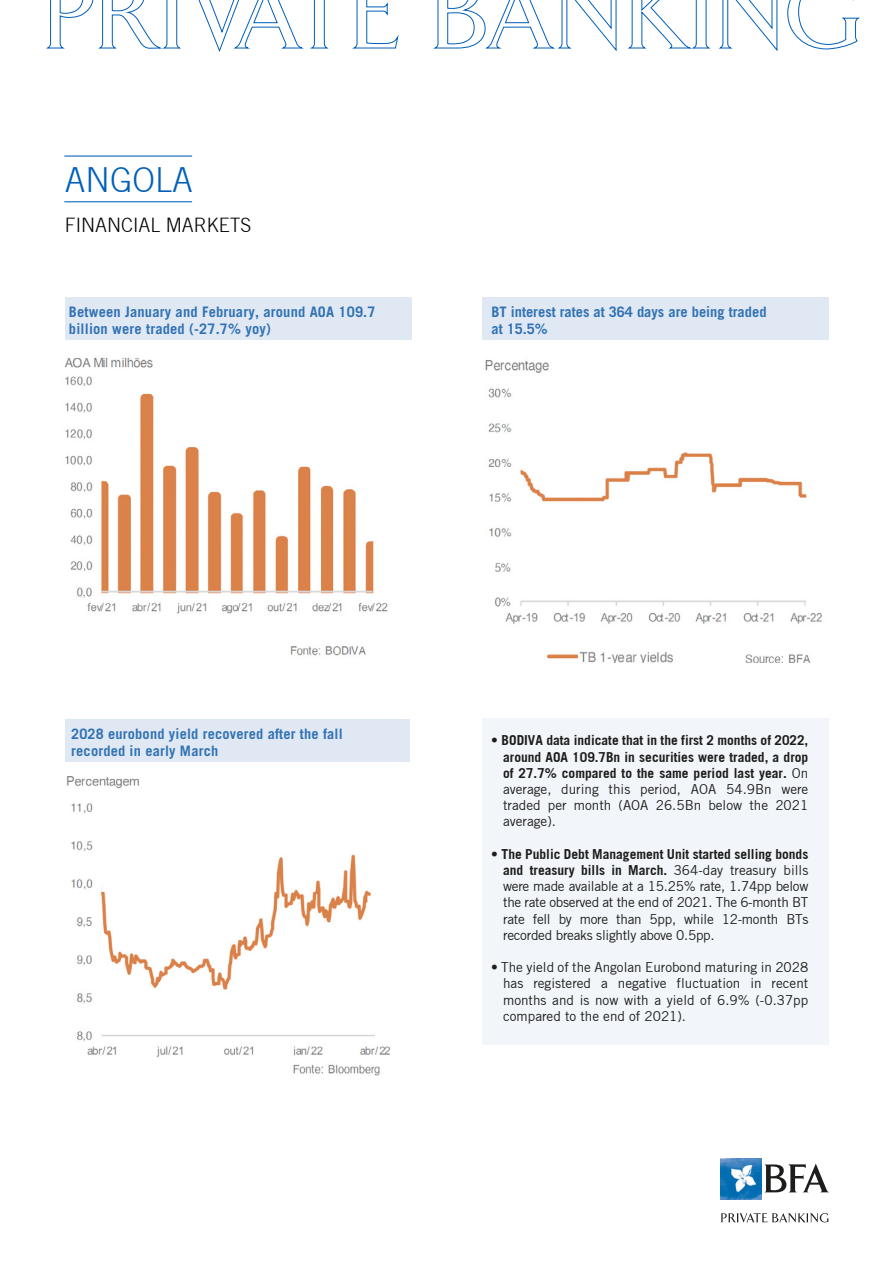
<style>
.page{position:relative;width:893px;height:1263px;background:#fff}
.page>*{position:absolute;margin:0;border:0;box-sizing:border-box;transform-origin:0 0}
.t1{font:300 33.9px "Trade Gothic";color:#005fb9}
.t2{font:300 19.5px "Trade Gothic";color:#010101}
.t3{font:700 14.55px/17.4px "Trade Gothic LT Std";letter-spacing:.01em;color:#3272b4}
.t4{font:700 14.4px/17.2px "Trade Gothic LT Std";letter-spacing:.01em;color:#3272b4}
.t5{font:13.5px/16.2px "Trade Gothic";letter-spacing:-.01em;color:#1d1d1b;text-align:justify}
.t6{font:700 13.5px/16.2px "Trade Gothic";color:#1d1d1b;text-align:justify}
.s1{font-weight:400}
.s2{font-weight:700}
</style>
<div class="page">
<div style="left:482px;top:718px;width:347px;height:327px;background:#f2f6fa"></div>
<svg style="left:46px;top:0;width:353px;height:51px"></svg>
<svg style="left:433px;top:0;width:184px;height:50px"></svg>
<svg style="left:628px;top:0;width:232px;height:50px"></svg>
<svg style="left:721px;top:1213px;width:108px;height:9px"></svg>
<img style="left:720px;top:1158px;width:41px;height:41px">
<svg style="left:764px;top:1163px;width:65px;height:29px"></svg>
<hr style="left:64px;top:201px;width:128px;height:1px;background:#005fb9">
<hr style="left:64px;top:155px;width:128px;height:2px;background:#005fb9">
<div style="left:65px;top:298px;width:347px;height:42px;background:#e0e9f3"></div>
<div style="left:482px;top:298px;width:347px;height:42px;background:#e0e9f3"></div>
<div style="left:65px;top:719px;width:345px;height:42px;background:#e0e9f3"></div>
<img style="left:64px;top:357px;width:324px;height:299px">
<img style="left:66px;top:776px;width:324px;height:300px">
<img style="left:485px;top:360px;width:338px;height:303px">
<h1 class="t1" style="left:65px;top:160px;width:129px">ANGOLA</h1>
<h2 class="t2" style="left:65px;top:214px;width:188px">FINANCIAL MARKETS</h2>
<p class="t3" style="left:69px;top:303px;width:308px">Between January and February, around AOA 109.7 billion were traded (-27.7% yoy)</p>
<p class="t3" style="left:491px;top:303px;width:277px">BT interest rates at 364 days are being traded at 15.5%</p>
<p class="t4" style="left:71px;top:724px;width:273px">2028 eurobond yield recovered after the fall recorded in early March</p>
<p class="t6" style="left:503px;top:732px;width:307px;text-indent:-12px"><span class="s1">•</span> BODIVA data indicate that in the first 2 months of 2022, around AOA 109.7Bn in securities were traded, a drop of 27.7% compared to the same period last year. <span class="s1">On average, during this period, AOA 54.9Bn were traded per month (AOA 26.5Bn below the 2021 average).</span></p>
<p class="t5" style="left:503px;top:846px;width:307px;text-indent:-12px">• <span class="s2">The Public Debt Management Unit started selling bonds and treasury bills in March.</span> 364-day treasury bills were made available at a 15.25% rate, 1.74pp below the rate observed at the end of 2021. The 6-month BT rate fell by more than 5pp, while 12-month BTs recorded breaks slightly above 0.5pp.</p>
<p class="t5" style="left:503px;top:959px;width:307px;text-indent:-12px">• The yield of the Angolan Eurobond maturing in 2028 has registered a negative fluctuation in recent months and is now with a yield of 6.9% (-0.37pp compared to the end of 2021).</p>
</div>
